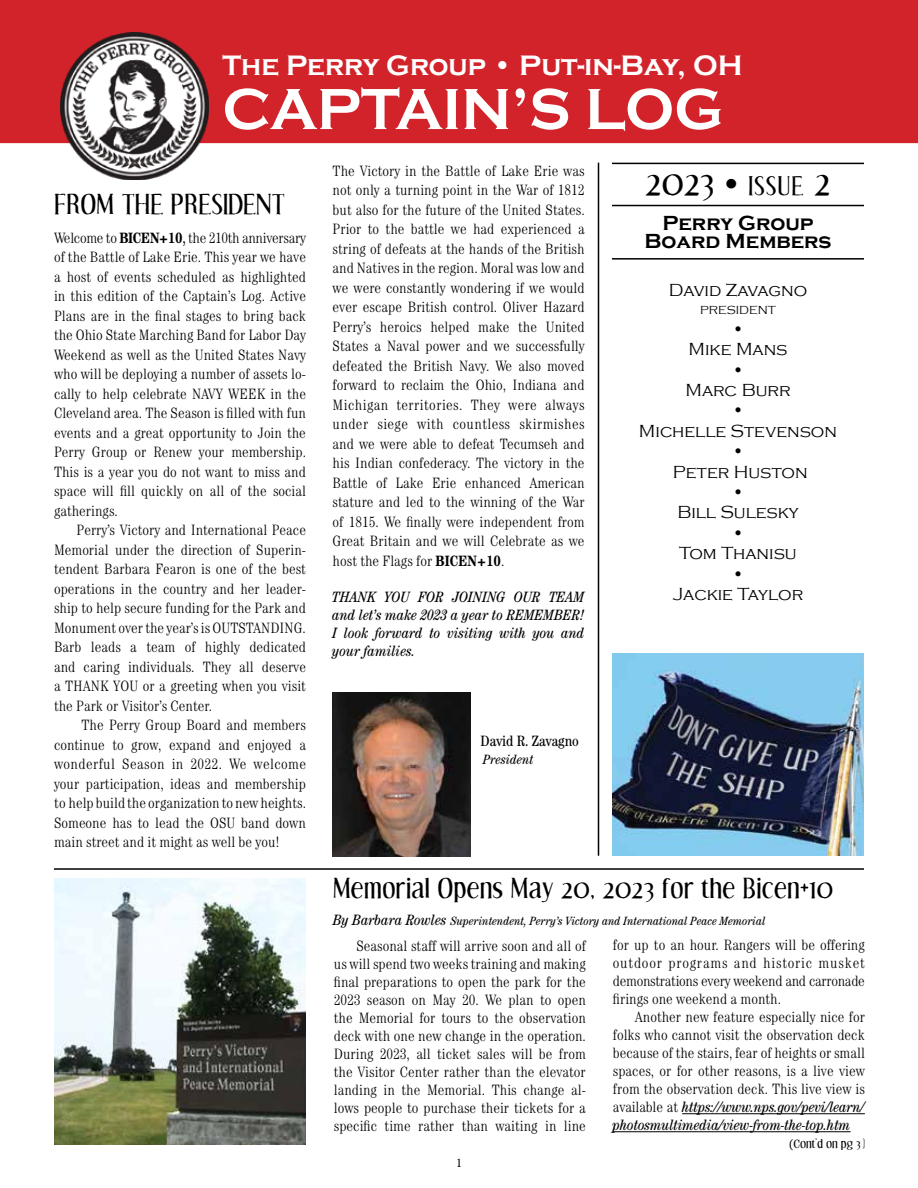
<style>
.page{position:relative;width:918px;height:1188px;background:#fff}
.page>*{position:absolute;margin:0;border:0;box-sizing:border-box;transform-origin:0 0}
.t1{font:700 60px "Copperplate Gothic";color:#fff;scale:.96 1}
.t2{font:36px "Effloresce Antique";color:#000}
.t3{font:700 28.95px "Copperplate Gothic";color:#fff;scale:.96 1}
.t4{font:27px "Effloresce Antique";color:#000}
.t5{font:700 21px/18px "Copperplate Gothic";color:#000;text-align:center}
.t6{font:300 18px/20.4px "Copperplate Gothic";color:#000;text-align:center}
.t7{font:300 condensed 15px/19.5px "Century";color:#000;text-align:justify}
.t8{font:italic condensed 15px/18px "Century";color:#000;text-align:justify}
.t9{font:condensed 15px "Century";color:#000}
.t10{font:italic condensed 13.5px "Century";color:#000}
.t11{font:italic condensed 12px "Century";color:#000}
.t12{font:12px "Effloresce Antique";color:#000}
.t13{font:300 12px "Copperplate Gothic";color:#000}
.t14{font:condensed 12px "Century";color:#000}
.s1{font-weight:700}
.s2{font-weight:400}
.s3{font-size:25.2px}
.s4{font-size:15px}
.s5{font-weight:400;font-style:italic}
.s6{font-family:"Century";font-stretch:condensed}
</style>
<div class="page">
<img style="left:333px;top:692px;width:138px;height:165px">
<div style="left:0;top:0;width:918px;height:143px;background:#d2232a"></div>
<img style="left:60px;top:32px;width:149px;height:148px">
<hr style="left:612px;top:163px;width:252px;height:1px;background:#000">
<hr style="left:612px;top:205px;width:252px;height:1px;background:#000">
<hr style="left:612px;top:258px;width:252px;height:2px;background:#000">
<hr style="left:598px;top:163px;width:1px;height:693px;background:#000">
<hr style="left:54px;top:868px;width:810px;height:2px;background:#000">
<img style="left:54px;top:878px;width:252px;height:266px">
<img style="left:612px;top:654px;width:252px;height:202px">
<hr style="left:682px;top:1113px;width:183px;height:1px;background:#000">
<hr style="left:613px;top:1131px;width:238px;height:1px;background:#000">
<h3 class="t3" style="left:222px;top:49px;width:543px">The Perry Group • Put-in-Bay, OH</h3>
<h1 class="t1" style="left:222px;top:76px;width:524px">CAPTAIN’S LOG</h1>
<h3 class="t4" style="left:54px;top:191px;width:232px">FROM THE PRESIDENT</h3>
<p class="t7" style="left:54px;top:228px;width:254px">Welcome to <span class="s1">BICEN+10</span><span class="s2">,</span> the 210th anniversary of the Battle of Lake Erie. This year we have a host of events scheduled as highlighted in this edition of the Captain’s Log. Active Plans are in the final stages to bring back the Ohio State Marching Band for Labor Day Weekend as well as the United States Navy who will be deploying a number of assets lo&shy;cally to help celebrate NAVY WEEK in the Cleveland area. The Season is filled with fun events and a great opportunity to Join the Perry Group or Renew your membership.<br>This is a year you do not want to miss and space will fill quickly on all of the social gatherings.</p>
<p class="t7" style="left:54px;top:520px;width:254px;text-indent:23px">Perry’s Victory and International Peace Memorial under the direction of Superin&shy;tendent Barbara Fearon is one of the best operations in the country and her leader&shy;ship to help secure funding for the Park and Monument over the year’s is OUTSTANDING.<br>Barb leads a team of highly dedicated and caring individuals. They all deserve a THANK YOU or a greeting when you visit the Park or Visitor’s Center.</p>
<p class="t7" style="left:54px;top:715px;width:254px;text-indent:27px">The Perry Group Board and members continue to grow, expand and enjoyed a wonderful Season in 2022. We welcome your participation, ideas and membership to help build the organization to new heights.<br>Someone has to lead the OSU band down main street and it might as well be you!</p>
<p class="t7" style="left:333px;top:161px;width:254px">The Victory in the Battle of Lake Erie was not only a turning point in the War of 1812 but also for the future of the United States.<br>Prior to the battle we had experienced a string of defeats at the hands of the British and Natives in the region. Moral was low and we were constantly wondering if we would ever escape British control. Oliver Hazard Perry’s heroics helped make the United States a Naval power and we successfully defeated the British Navy. We also moved forward to reclaim the Ohio, Indiana and Michigan territories. They were always under siege with countless skirmishes and we were able to defeat Tecumseh and his Indian confederacy. The victory in the Battle of Lake Erie enhanced American stature and led to the winning of the War of 1815. We finally were independent from Great Britain and we will Celebrate as we host the Flags for <span class="s1">BICEN+10</span>.</p>
<p class="t8" style="left:333px;top:588px;width:254px">THANK YOU FOR JOINING OUR TEAM and let’s make 2023 a year to REMEMBER!<br>I look forward to visiting with you and your families.</p>
<p class="t9" style="left:481px;top:732px;width:100px">David R. Zavagno</p>
<p class="t10" style="left:483px;top:751px;width:52px">President</p>
<h2 class="t2" style="left:646px;top:164px;width:186px">2023 • <span class="s3">ISSUE</span> 2</h2>
<h3 class="t5" style="left:645px;top:214px;width:188px">Perry Group<br>Board Members</h3>
<p class="t6" style="left:669px;top:281px;width:140px">David Zavagno</p>
<p class="t13" style="left:700px;top:304px;width:77px">PRESIDENT</p>
<p class="t6" style="left:639px;top:319px;width:199px">•<br>Mike Mans<br>•<br>Marc Burr<br>•<br>Michelle Stevenson •<br>Peter Huston<br>•<br>Bill Sulesky<br>•<br>Tom Thanisu<br>•<br>Jackie Taylor</p>
<h3 class="t4" style="left:333px;top:874px;width:502px">Memorial Opens May 20, 2023 for the Bicen+10</h3>
<p class="t11" style="left:333px;top:914px;width:434px"><span class="s4">By Barbara Rowles</span> Superintendent, Perry’s Victory and International Peace Memorial</p>
<p class="t7" style="left:334px;top:937px;width:254px;line-height:18px;text-indent:22px">Seasonal staff will arrive soon and all of us will spend two weeks training and making final preparations to open the park for the 2023 season on May 20. We plan to open the Memorial for tours to the observation deck with one new change in the operation.<br>During 2023, all ticket sales will be from the Visitor Center rather than the elevator landing in the Memorial. This change al&shy;lows people to purchase their tickets for a specific time rather than waiting in line</p>
<p class="t7" style="left:613px;top:936px;width:254px;line-height:18px">for up to an hour. Rangers will be offering outdoor programs and historic musket demonstrations every weekend and carronade firings one weekend a month.</p>
<p class="t7" style="left:613px;top:1008px;width:254px;line-height:18px;text-indent:22px">Another new feature especially nice for folks who cannot visit the observation deck because of the stairs, fear of heights or small spaces, or for other reasons, is a live view from the observation deck. This live view is available at <span class="s5">https://www.nps.gov/pevi/learn/ photosmultimedia/view-from-the-top.htm</span></p>
<p class="t12" style="left:789px;top:1138px;width:78px"><span class="s6">(C</span>ont’d on pg 3)</p>
<p class="t14" style="left:456px;top:1156px;width:7px">1</p>
</div>
